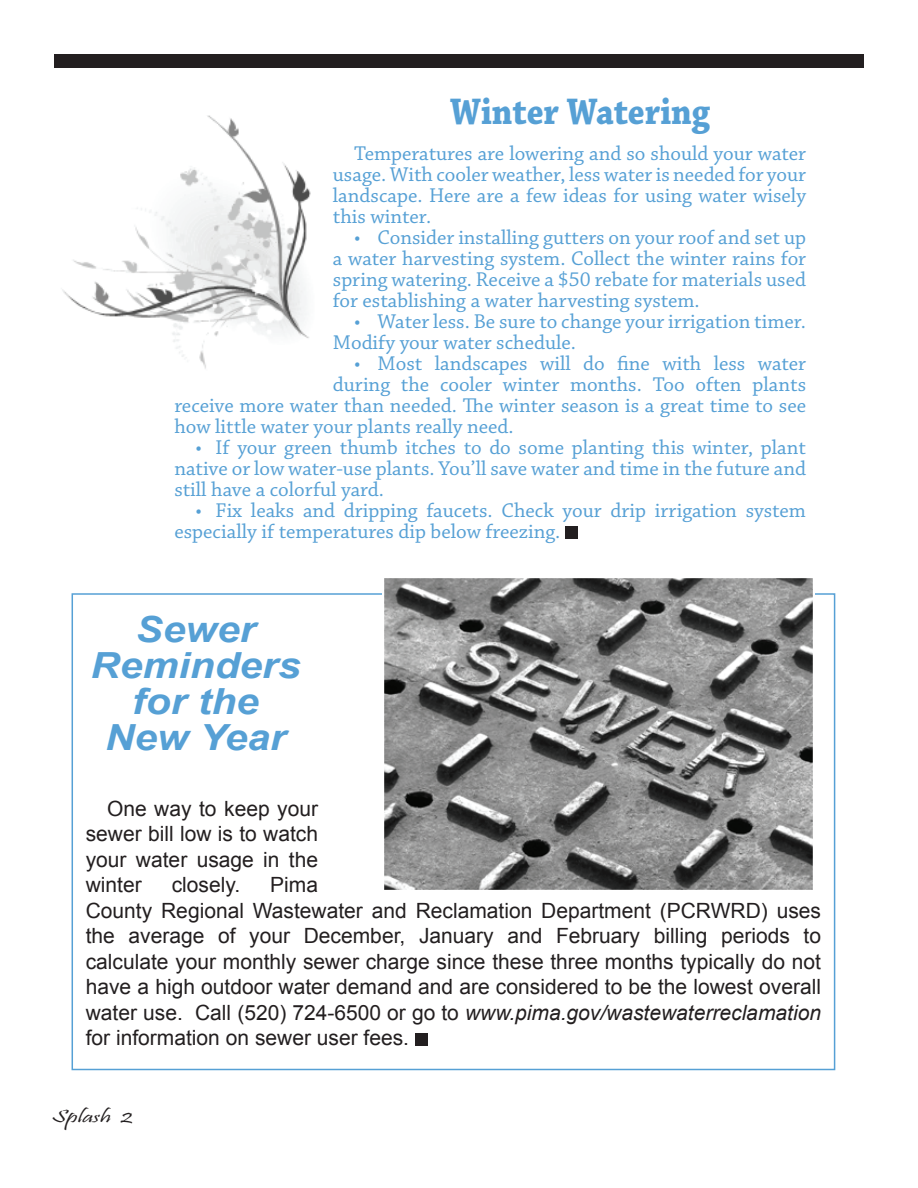
<style>
.page{position:relative;width:918px;height:1188px;background:#fff}
.page>*{position:absolute;margin:0;border:0;box-sizing:border-box;transform-origin:0 0}
.t1{font:700 39px "Chaparral Pro";color:#56a0d5;scale:.87 1}
.t2{font:italic 700 36px/36px "Arial";color:#56a0d5;text-align:center;scale:1.13 1}
.t3{font:21px/21px "Chaparral Pro";color:#56a0d5;text-align:justify}
.t4{font:21px/25.5px "Arial";color:#231f20;text-align:justify}
.t5{font:18px "Pristina";color:#231f20;scale:1.5 1}
.s1{font-style:italic}
</style>
<div class="page">
<img style="left:62px;top:115px;width:249px;height:254px">
<div style="left:54px;top:54px;width:810px;height:13px;background:#231f20"></div>
<div style="left:565px;top:526px;width:13px;height:12px;background:#231f20"></div>
<div style="left:415px;top:1033px;width:13px;height:13px;background:#231f20"></div>
<img style="left:384px;top:578px;width:429px;height:312px">
<h1 class="t1" style="left:450px;top:88px;width:301px">Winter Watering</h1>
<p class="t3" style="left:333px;top:143px;width:475px;text-indent:21px">Temperatures are lowering and so should your water usage. With cooler weather, less water is needed for your landscape. Here are a few ideas for using water wisely this winter.</p>
<p class="t3" style="left:333px;top:227px;width:475px;text-indent:21px">• Consider installing gutters on your roof and set up a water harvesting system. Collect the winter rains for spring watering. Receive a $50 rebate for materials used for establishing a water harvesting system.</p>
<p class="t3" style="left:333px;top:311px;width:475px;text-indent:21px">• Water less. Be sure to change your irrigation timer.<br>Modify your water schedule.</p>
<p class="t3" style="left:354px;top:353px;width:453px">• Most landscapes will do fine with less water</p>
<p class="t3" style="left:333px;top:374px;width:475px">during the cooler winter months. Too often plants</p>
<p class="t3" style="left:174px;top:395px;width:284px">receive more water than needed.</p>
<p class="t3" style="left:174px;top:395px;width:633px;text-indent:310px">e winter season is a great time to see how little water your plants really need.</p>
<p class="t3" style="left:174px;top:437px;width:633px;text-indent:21px">• If your green thumb itches to do some planting this winter, plant native or low water-use plants. You’ll save water and time in the future and still have a colorful yard.</p>
<p class="t3" style="left:174px;top:500px;width:633px;text-indent:21px">• Fix leaks and dripping faucets. Check your drip irrigation system especially if temperatures dip below freezing.</p>
<h2 class="t2" style="left:90px;top:612px;width:188px">Sewer<br>Reminders for the<br>New Year</h2>
<p class="t4" style="left:86px;top:796px;width:234px;text-indent:21px">One way to keep your sewer bill low is to watch your water usage in the winter</p>
<p class="t4" style="left:86px;top:873px;width:737px;text-align:left;text-indent:184px">Pima<br>County Regional Wastewater and Reclamation Department (PCRWRD) uses the average of your December, January and February billing periods to calculate your monthly sewer charge since these three months typically do not have a high outdoor water demand and are considered to be the lowest overall water use. Call (520) 724-6500 or go to <span class="s1">www.pima.gov/wastewaterreclamation </span>for information on sewer user fees.</p>
<p class="t4" style="left:172px;top:873px;width:70px">closely.</p>
<p class="t5" style="left:52px;top:1107px;width:55px">Splash 2</p>
</div>
